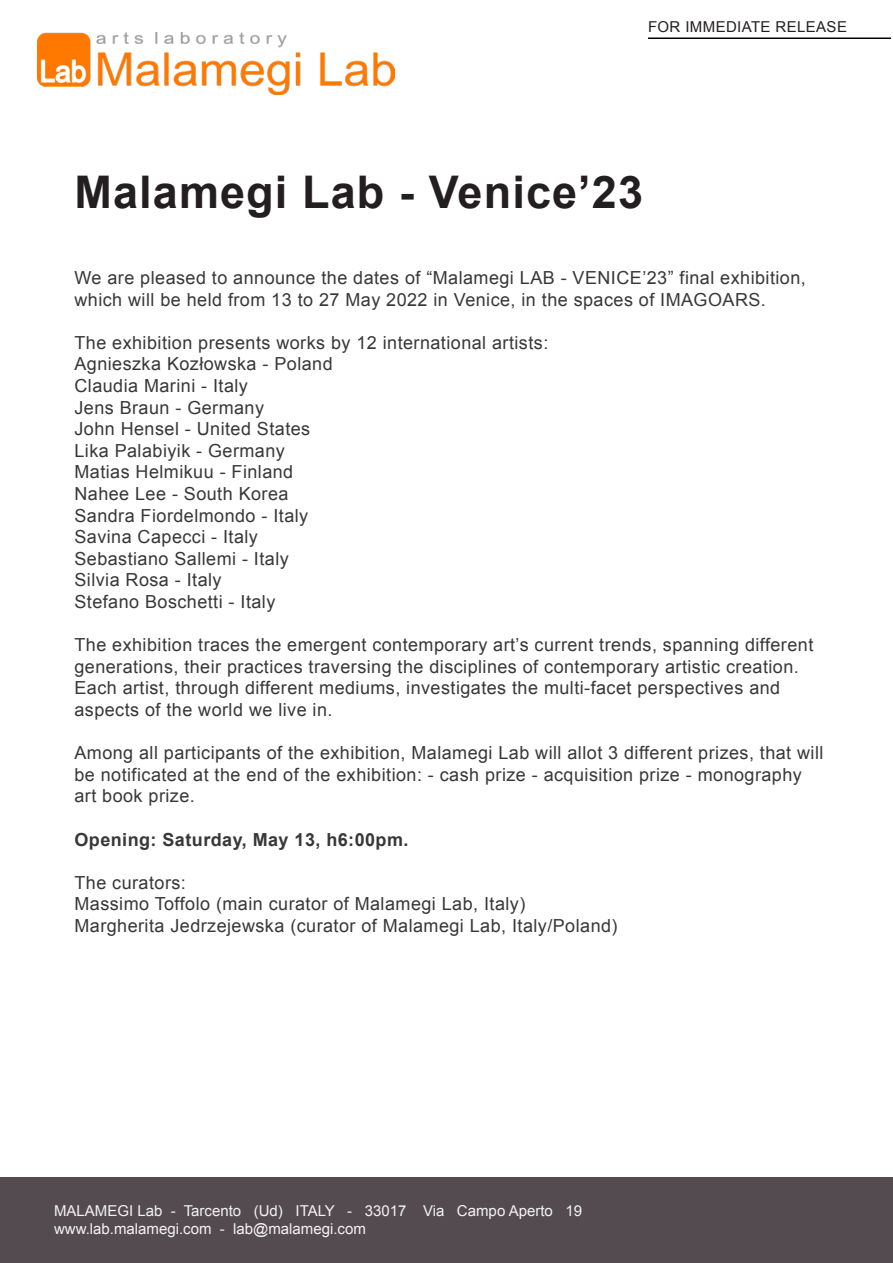
<style>
.page{position:relative;width:893px;height:1263px;background:#fff}
.page>*{position:absolute;margin:0;border:0;box-sizing:border-box;transform-origin:0 0}
.t1{font:700 45px "Arial";letter-spacing:.025em;color:#231f20}
.t2{font:18px/21.6px "Arial";letter-spacing:.025em;color:#383839}
.t3{font:700 18px "Arial";letter-spacing:.025em;color:#383839}
.t4{font:15px "Arial";color:#f3f3f3}
.t5{font:15px "Arial";letter-spacing:.025em;color:#231f20}
</style>
<div class="page">
<div style="left:0;top:1178px;width:893px;height:85px;background:#534b50"></div>
<hr style="left:648px;top:38px;width:243px;height:1px;background:#000">
<img style="left:38px;top:32px;width:356px;height:63px">
<p class="t5" style="left:648px;top:17px;width:200px">FOR IMMEDIATE RELEASE</p>
<p class="t1" style="left:74px;top:163px;width:570px">Malamegi Lab - Venice’23</p>
<p class="t2" style="left:74px;top:267px;width:733px">We are pleased to announce the dates of “Malamegi LAB - VENICE’23” final exhibition, which will be held from 13 to 27 May 2022 in Venice, in the spaces of IMAGOARS.</p>
<p class="t2" style="left:74px;top:332px;width:475px">The exhibition presents works by 12 international artists:</p>
<p class="t2" style="left:74px;top:353px;width:260px">Agnieszka Kozłowska - Poland</p>
<p class="t2" style="left:74px;top:375px;width:175px">Claudia Marini - Italy</p>
<p class="t2" style="left:74px;top:397px;width:191px">Jens Braun - Germany</p>
<p class="t2" style="left:74px;top:418px;width:237px">John Hensel - United States</p>
<p class="t2" style="left:74px;top:440px;width:212px">Lika Palabiyik - Germany</p>
<p class="t2" style="left:74px;top:461px;width:220px">Matias Helmikuu - Finland</p>
<p class="t2" style="left:74px;top:483px;width:216px">Nahee Lee - South Korea</p>
<p class="t2" style="left:74px;top:505px;width:235px">Sandra Fiordelmondo - Italy</p>
<p class="t2" style="left:74px;top:526px;width:185px">Savina Capecci - Italy</p>
<p class="t2" style="left:74px;top:548px;width:216px">Sebastiano Sallemi - Italy</p>
<p class="t2" style="left:74px;top:569px;width:149px">Silvia Rosa - Italy</p>
<p class="t2" style="left:74px;top:591px;width:202px">Stefano Boschetti - Italy</p>
<p class="t2" style="left:74px;top:634px;width:740px">The exhibition traces the emergent contemporary art’s current trends, spanning different generations, their practices traversing the disciplines of contemporary artistic creation.</p>
<p class="t2" style="left:74px;top:677px;width:707px">Each artist, through different mediums, investigates the multi-facet perspectives and aspects of the world we live in.</p>
<p class="t2" style="left:74px;top:742px;width:750px">Among all participants of the exhibition, Malamegi Lab will allot 3 different prizes, that will be notificated at the end of the exhibition: - cash prize - acquisition prize - monography art book prize.</p>
<p class="t3" style="left:74px;top:827px;width:336px">Opening: Saturday, May 13, h6:00pm.</p>
<p class="t2" style="left:74px;top:872px;width:113px">The curators:</p>
<p class="t2" style="left:74px;top:893px;width:452px">Massimo Toffolo (main curator of Malamegi Lab, Italy)</p>
<p class="t2" style="left:74px;top:915px;width:545px">Margherita Jedrzejewska (curator of Malamegi Lab, Italy/Poland)</p>
<p class="t4" style="left:54px;top:1200px;width:530px">MALAMEGI Lab - Tarcento (Ud) ITALY - 33017 Via Campo Aperto 19</p>
<p class="t4" style="left:54px;top:1218px;width:313px">www.lab.malamegi.com - lab@malamegi.com</p>
</div>
